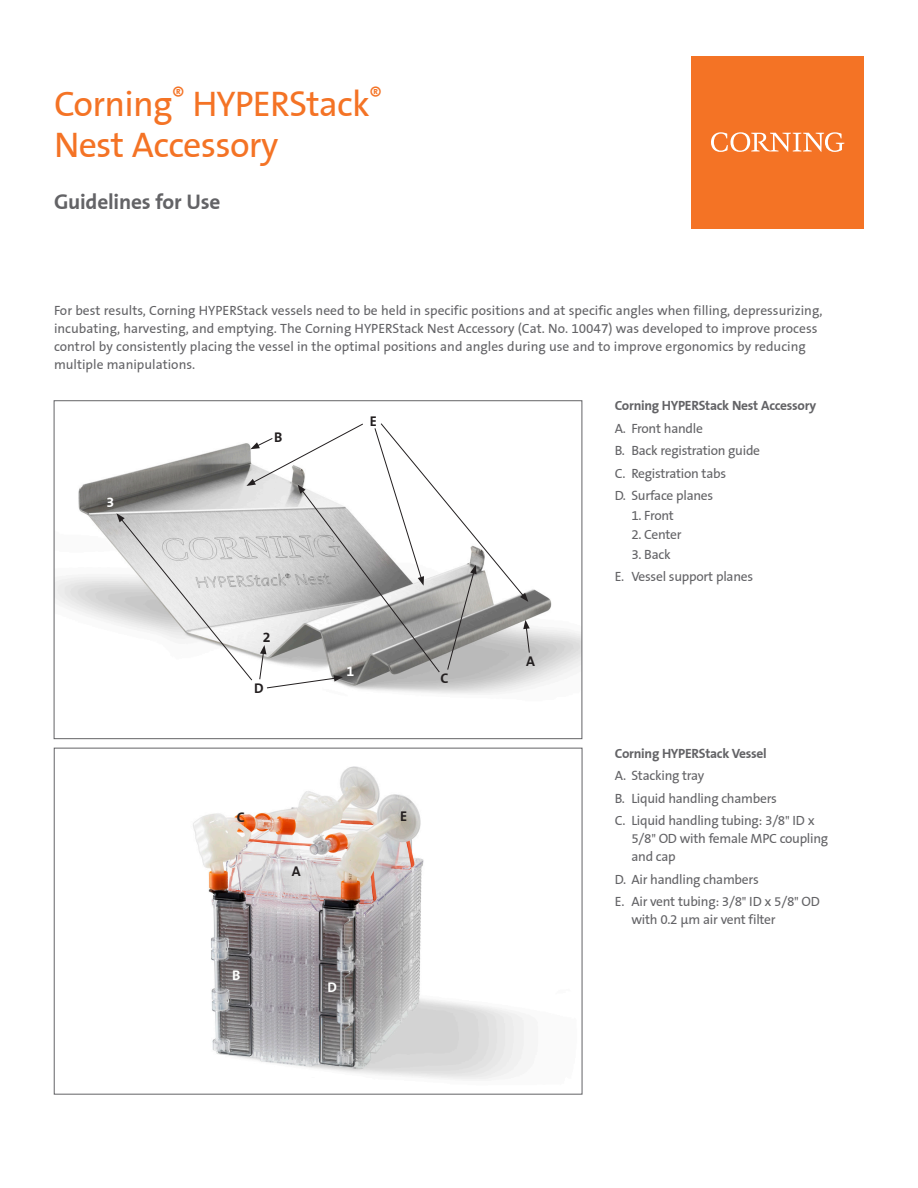
<style>
.page{position:relative;width:918px;height:1188px;background:#fff}
.page>*{position:absolute;margin:0;border:0;box-sizing:border-box;transform-origin:0 0}
.t1{font:36px/40.5px "Corning Sans";letter-spacing:-.02em;color:#f47325}
.Title_sub{font:700 21.3px "Corning Sans";letter-spacing:-.01em;color:#636366}
.body{font:700 14.25px "Corning Sans";color:#231f20}
.body-2{font:700 14.25px "Corning Sans";color:#fff}
.body-3{font:13.5px/18px "Corning Sans";color:#636366}
._9_12_table_title{font:13.5px/18px "Corning Sans";letter-spacing:-.02em;color:#636366}
._9_12_table_title-2{font:700 13.5px "Corning Sans";letter-spacing:-.02em;color:#636366}
.s1{font-family:"Proxima Nova"}
</style>
<div class="page">
<img style="left:193px;top:766px;width:331px;height:314px">
<img style="left:56px;top:476px;width:524px;height:218px">
<svg style="left:116px;top:423px;width:414px;height:266px"></svg>
<div style="left:691px;top:56px;width:173px;height:172px;background:#f47325"></div>
<svg style="left:711px;top:132px;width:133px;height:20px"></svg>
<p class="t1" style="left:54px;top:84px;width:330px">Corning<sup>®</sup> HYPERStack<sup>®<br></sup>Nest Accessory</p>
<p class="Title_sub" style="left:54px;top:189px;width:168px">Guidelines for Use</p>
<p class="body-3" style="left:54px;top:302px;width:770px">For best results, Corning HYPERStack vessels need to be held in specific positions and at specific angles when filling, depressurizing, incubating, harvesting, and emptying. The Corning HYPERStack Nest Accessory (Cat. No. 10047) was developed to improve process control by consistently placing the vessel in the optimal positions and angles during use and to improve ergonomics by reducing multiple manipulations.</p>
<p class="body-2" style="left:107px;top:494px;width:9px">3</p>
<p class="body" style="left:274px;top:428px;width:10px">B</p>
<p class="body" style="left:370px;top:412px;width:9px">E</p>
<p class="body" style="left:263px;top:628px;width:9px">2</p>
<p class="body" style="left:254px;top:680px;width:11px">D</p>
<p class="body-2" style="left:347px;top:663px;width:9px">1</p>
<p class="body" style="left:441px;top:670px;width:10px">C</p>
<p class="body" style="left:237px;top:809px;width:10px">C</p>
<p class="body-2" style="left:232px;top:967px;width:10px">B</p>
<p class="body" style="left:292px;top:863px;width:10px">A</p>
<p class="body-2" style="left:327px;top:979px;width:11px">D</p>
<p class="body" style="left:400px;top:808px;width:9px">E</p>
<p class="body" style="left:526px;top:653px;width:10px">A</p>
<p class="_9_12_table_title-2" style="left:615px;top:398px;width:203px">Corning HYPERStack Nest Accessory</p>
<p class="_9_12_table_title" style="left:615px;top:419px;width:90px">A. Front handle</p>
<p class="_9_12_table_title" style="left:615px;top:442px;width:147px">B. Back registration guide</p>
<p class="_9_12_table_title" style="left:615px;top:464px;width:113px">C. Registration tabs</p>
<p class="_9_12_table_title" style="left:615px;top:487px;width:100px">D. Surface planes</p>
<p class="_9_12_table_title" style="left:631px;top:506px;width:44px">1. Front</p>
<p class="_9_12_table_title" style="left:631px;top:526px;width:52px">2. Center</p>
<p class="_9_12_table_title" style="left:631px;top:545px;width:41px">3. Back</p>
<p class="_9_12_table_title" style="left:615px;top:568px;width:140px">E. Vessel support planes</p>
<p class="_9_12_table_title-2" style="left:615px;top:745px;width:153px">Corning HYPERStack Vessel</p>
<p class="_9_12_table_title" style="left:615px;top:767px;width:91px">A. Stacking tray</p>
<p class="_9_12_table_title" style="left:615px;top:789px;width:163px">B. Liquid handling chambers</p>
<p class="_9_12_table_title" style="left:631px;top:812px;width:198px;text-indent:-16px">C. Liquid handling tubing: 3/8<span class="s1">"</span> ID x<br>5/8<span class="s1">"</span> OD with female MPC coupling and cap</p>
<p class="_9_12_table_title" style="left:615px;top:870px;width:145px">D. Air handling chambers</p>
<p class="_9_12_table_title" style="left:631px;top:893px;width:190px;text-indent:-16px">E. Air vent tubing: 3/8<span class="s1">"</span> ID x 5/8<span class="s1">"</span> OD with 0.2 µm air vent filter</p>
</div>
